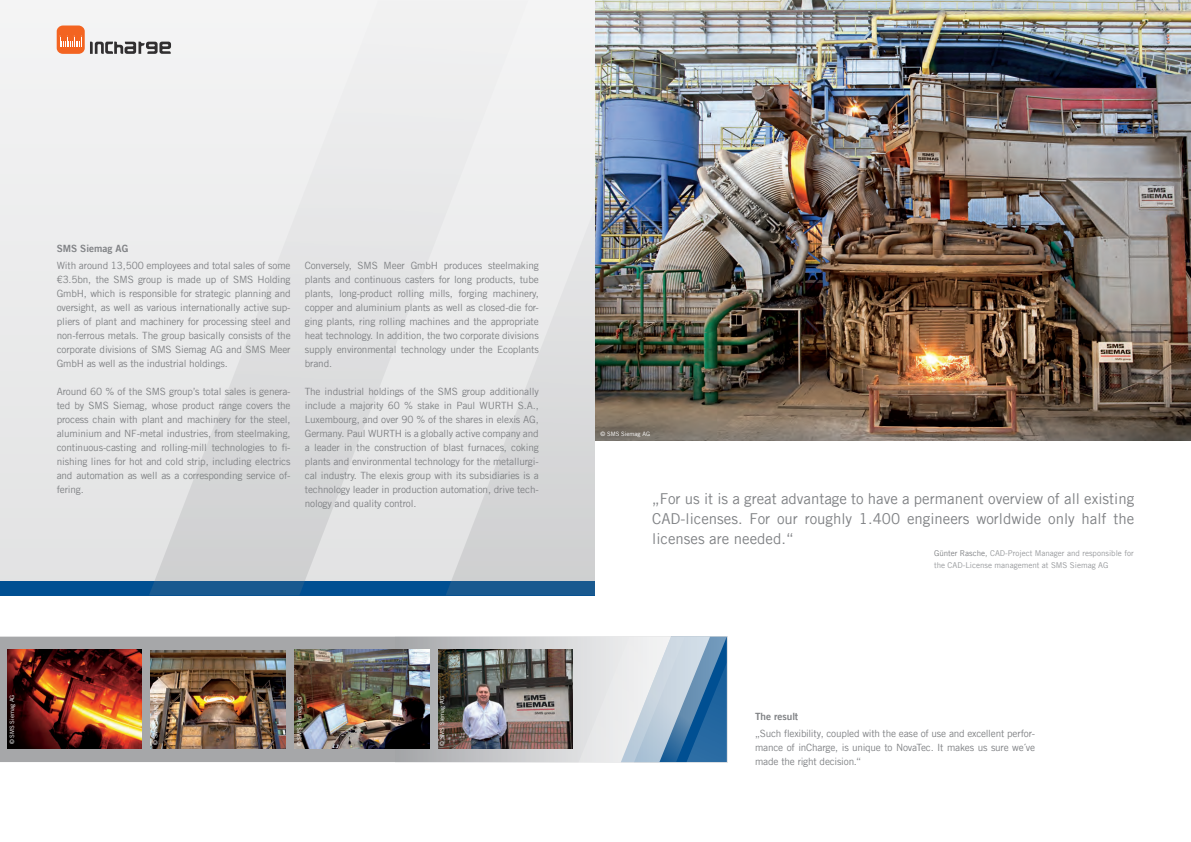
<style>
.page{position:relative;width:1191px;height:842px;background:#fff}
.page>*{position:absolute;margin:0;border:0;box-sizing:border-box;transform-origin:0 0}
.t1{font:15px/20px "Trade Gothic LT";color:#808285;text-align:justify}
.t2{font:10px/14px "Trade Gothic LT";letter-spacing:-.015em;color:#808285;text-align:justify}
.t3{font:10px "Trade Gothic LT Bold Two";color:#808285}
.t4{font:8px/12px "Trade Gothic LT";color:#97999c}
.t5{font:6px "Trade Gothic LT";color:#fff}
.s1{color:#808285}
</style>
<div class="page">
<div style="left:0;top:0;width:595px;height:595px;background:#ededee"></div>
<div style="left:0;top:581px;width:595px;height:14px;background:#004f92"></div>
<svg style="left:149px;top:41px;width:261px;height:554px"></svg>
<svg style="left:446px;top:316px;width:149px;height:279px"></svg>
<img style="left:595px;top:0;width:596px;height:441px">
<svg style="left:0;top:637px;width:549px;height:125px;background:#a8a8aa"></svg>
<svg style="left:549px;top:637px;width:179px;height:126px;background:#adc1d3"></svg>
<img style="left:7px;top:649px;width:135px;height:99px">
<img style="left:151px;top:651px;width:134px;height:97px">
<img style="left:294px;top:649px;width:135px;height:99px">
<img style="left:438px;top:649px;width:135px;height:99px">
<div style="left:57px;top:26px;width:28px;height:28px;background:#f36421;border-radius:6px"></div>
<svg style="left:60px;top:35px;width:22px;height:12px"></svg>
<svg style="left:90px;top:42px;width:81px;height:12px"></svg>
<p class="t3" style="left:57px;top:242px;width:73px">SMS Siemag AG</p>
<p class="t2" style="left:57px;top:258px;width:235px">With around 13,500 employees and total sales of some €3.5bn, the SMS group is made up of SMS Holding GmbH, which is responsible for strategic planning and oversight, as well as various internationally active sup&shy;pliers of plant and machinery for processing steel and non-ferrous metals. The group basically consists of the corporate divisions of SMS Siemag AG and SMS Meer GmbH as well as the industrial holdings.</p>
<p class="t2" style="left:57px;top:384px;width:235px">Around 60 % of the SMS group’s total sales is genera&shy;ted by SMS Siemag, whose product range covers the process chain with plant and machinery for the steel, aluminium and NF-metal industries, from steelmaking, continuous-casting and rolling-mill technologies to fi&shy;nishing lines for hot and cold strip, including electrics and automation as well as a corresponding service of&shy;fering.</p>
<p class="t2" style="left:305px;top:258px;width:235px">Conversely, SMS Meer GmbH produces steelmaking plants and continuous casters for long products, tube plants, long-product rolling mills, forging machinery, copper and aluminium plants as well as closed-die for&shy;ging plants, ring rolling machines and the appropriate heat technology. In addition, the two corporate divisions supply environmental technology under the Ecoplants brand.</p>
<p class="t2" style="left:305px;top:384px;width:235px">The industrial holdings of the SMS group additionally include a majority 60 % stake in Paul WURTH S.A., Luxembourg, and over 90 % of the shares in elexis AG, Germany. Paul WURTH is a globally active company and a leader in the construction of blast furnaces, coking plants and environmental technology for the metallurgi&shy;cal industry. The elexis group with its subsidiaries is a technology leader in production automation, drive tech&shy;nology and quality control.</p>
<p class="t5" style="left:8px;top:744px;width:51px;rotate:-90deg">© SMS Siemag AG</p>
<p class="t5" style="left:152px;top:745px;width:51px;rotate:-90deg">© SMS Siemag AG</p>
<p class="t5" style="left:296px;top:746px;width:51px;rotate:-90deg">© SMS Siemag AG</p>
<p class="t5" style="left:438px;top:746px;width:51px;rotate:-90deg">© SMS Siemag AG</p>
<p class="t5" style="left:600px;top:430px;width:51px">© SMS Siemag AG</p>
<p class="t1" style="left:652px;top:489px;width:483px">„For us it is a great advantage to have a permanent overview of all existing CAD-licenses. For our roughly 1.400 engineers worldwide only half the licenses are needed.“</p>
<p class="t4" style="left:934px;top:547px;width:201px"><span class="s1">Günter Rasche,</span> CAD-Project Manager and responsible for the CAD-License management at SMS Siemag AG</p>
<p class="t3" style="left:755px;top:710px;width:45px">The result</p>
<p class="t2" style="left:755px;top:726px;width:281px">„Such flexibility, coupled with the ease of use and excellent perfor&shy;mance of inCharge, is unique to NovaTec. It makes us sure we´ve made the right decision.“</p>
</div>
